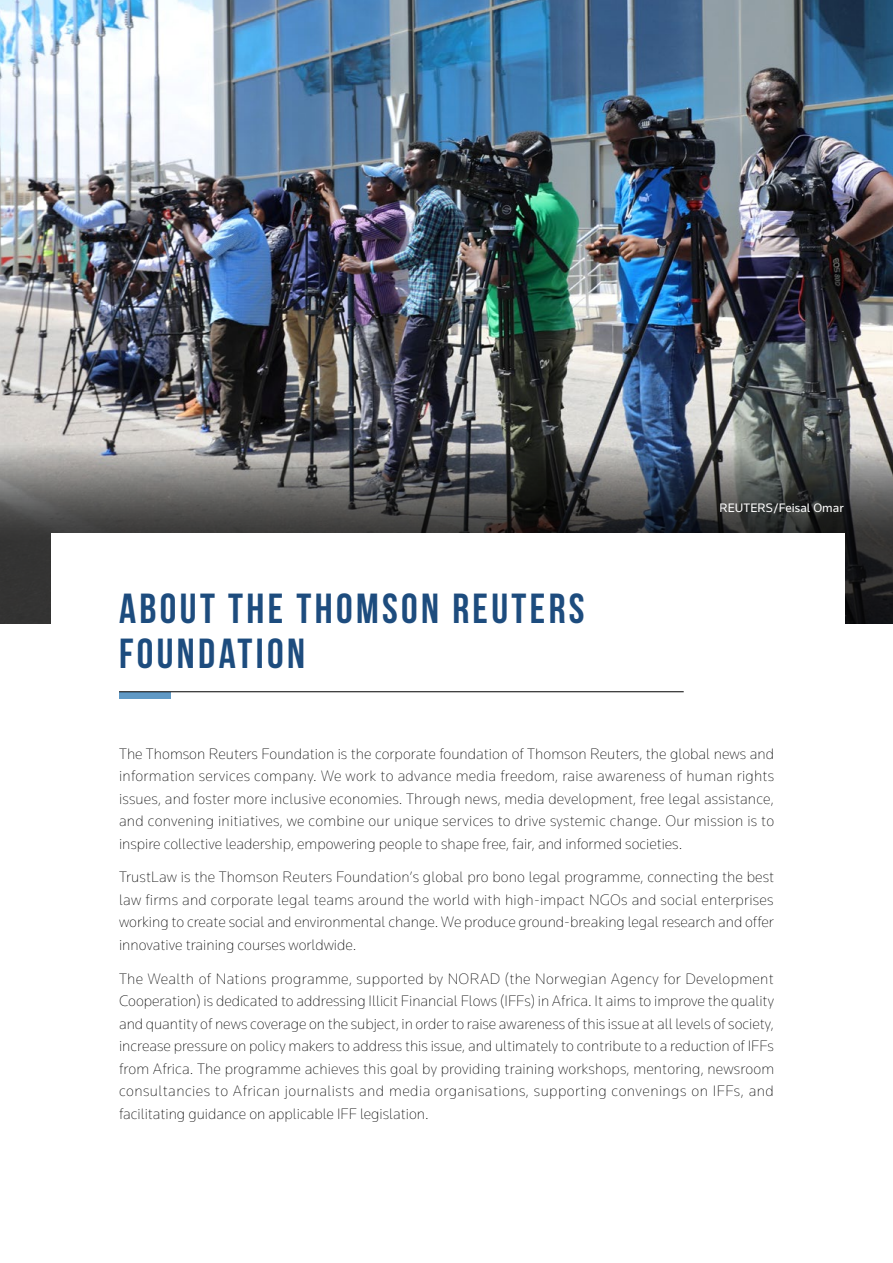
<style>
.page{position:relative;width:893px;height:1263px;background:#fff}
.page>*{position:absolute;margin:0;border:0;box-sizing:border-box;transform-origin:0 0}
.t1{font:700 42px/45px "Bebas Neue";letter-spacing:.08em;color:#1d4c7e}
.t2{font:200 15.75px/22.5px "Knowledge";color:#000;text-align:justify}
.t3{font:12.75px "Knowledge";letter-spacing:.005em;color:#fff}
</style>
<div class="page">
<img style="left:0;top:0;width:893px;height:445px">
<svg style="left:0;top:445px;width:893px;height:179px"></svg>
<div style="left:51px;top:534px;width:794px;height:270px;background:#fff"></div>
<div style="left:119px;top:692px;width:51px;height:7px;background:#6099c5"></div>
<hr style="left:119px;top:691px;width:565px;height:1px;background:#000">
<h1 class="t1" style="left:119px;top:585px;width:467px">ABOUT THE THOMSON REUTERS<br>FOUNDATION</h1>
<p class="t3" style="left:719px;top:499px;width:126px">REUTERS/Feisal Omar</p>
<p class="t2" style="left:119px;top:742px;width:657px">The Thomson Reuters Foundation is the corporate foundation of Thomson Reuters, the global news and information services company. We work to advance media freedom, raise awareness of human rights issues, and foster more inclusive economies. Through news, media development, free legal assistance, and convening initiatives, we combine our unique services to drive systemic change. Our mission is to inspire collective leadership, empowering people to shape free, fair, and informed societies.</p>
<p class="t2" style="left:119px;top:865px;width:657px">TrustLaw is the Thomson Reuters Foundation’s global pro bono legal programme, connecting the best law firms and corporate legal teams around the world with high-impact NGOs and social enterprises working to create social and environmental change. We produce ground-breaking legal research and offer innovative training courses worldwide.</p>
<p class="t2" style="left:119px;top:967px;width:657px">The Wealth of Nations programme, supported by NORAD (the Norwegian Agency for Development Cooperation) is dedicated to addressing Illicit Financial Flows (IFFs) in Africa. It aims to improve the quality and quantity of news coverage on the subject, in order to raise awareness of this issue at all levels of society, increase pressure on policy makers to address this issue, and ultimately to contribute to a reduction of IFFs from Africa. The programme achieves this goal by providing training workshops, mentoring, newsroom consultancies to African journalists and media organisations, supporting convenings on IFFs, and facilitating guidance on applicable IFF legislation.</p>
</div>
